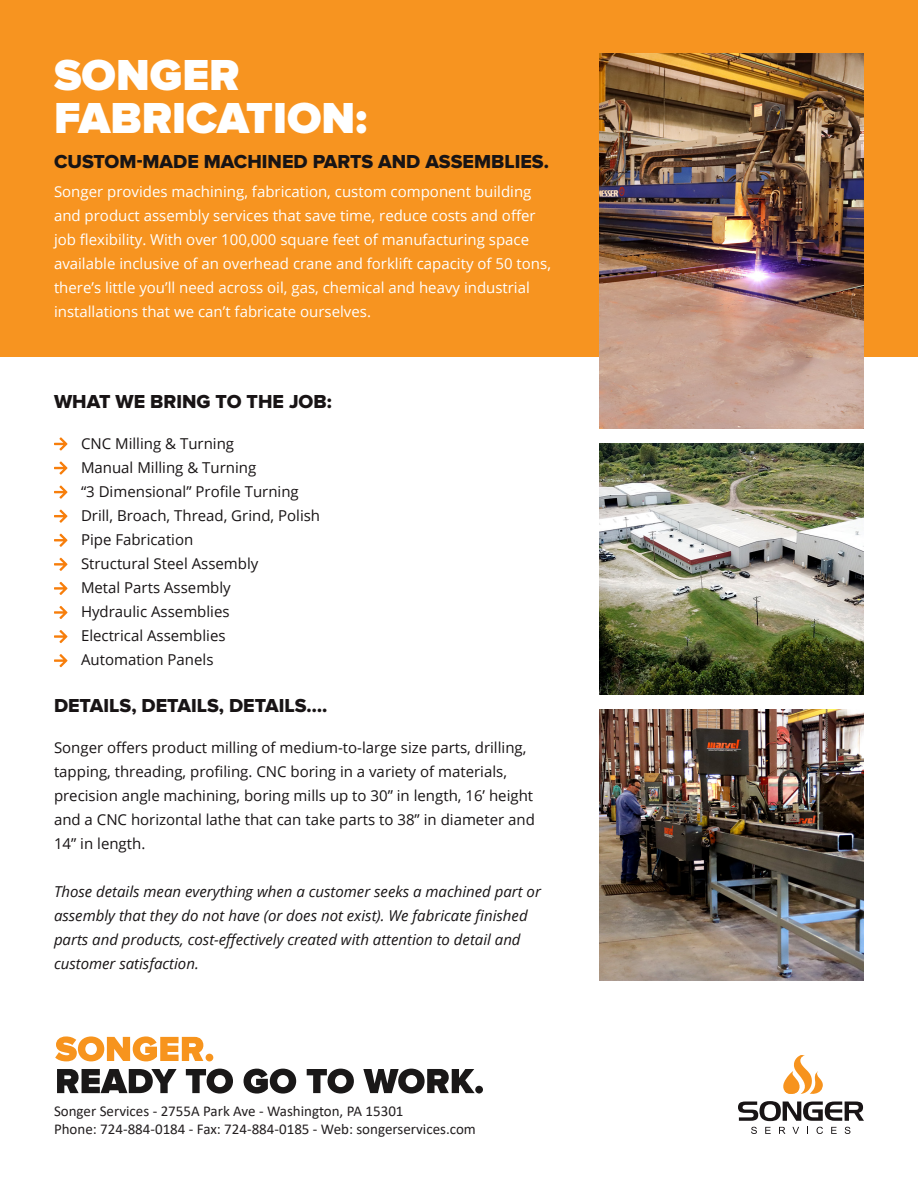
<style>
.page{position:relative;width:918px;height:1188px;background:#fff}
.page>*{position:absolute;margin:0;border:0;box-sizing:border-box;transform-origin:0 0}
.t1{font:900 45px/43.5px "Proxima Nova";color:#fff}
.t2{font:19.5px "Proxima Nova Extrabld";color:#181415}
.t3{font:15px/24px "Open Sans";color:#181415}
.t4{font:15px/24px "Open Sans";color:#fff}
.t5{font:italic 15px/24px "Open Sans";color:#181415}
.t6{font:15px "Calibri";color:#231f20}
</style>
<div class="page">
<div style="left:0;top:0;width:918px;height:357px;background:#f79420"></div>
<svg style="left:751px;top:1127px;width:6px;height:7px"></svg>
<svg style="left:765px;top:1127px;width:6px;height:7px"></svg>
<svg style="left:779px;top:1127px;width:6px;height:7px"></svg>
<svg style="left:792px;top:1127px;width:7px;height:7px"></svg>
<svg style="left:817px;top:1127px;width:6px;height:7px"></svg>
<svg style="left:831px;top:1127px;width:6px;height:7px"></svg>
<svg style="left:845px;top:1127px;width:5px;height:7px"></svg>
<svg style="left:783px;top:1055px;width:40px;height:39px"></svg>
<svg style="left:738px;top:1101px;width:126px;height:20px"></svg>
<svg style="left:55px;top:1036px;width:158px;height:26px"></svg>
<svg style="left:57px;top:1069px;width:120px;height:24px"></svg>
<svg style="left:186px;top:1069px;width:47px;height:25px"></svg>
<svg style="left:244px;top:1069px;width:52px;height:25px"></svg>
<svg style="left:307px;top:1069px;width:47px;height:25px"></svg>
<svg style="left:363px;top:1069px;width:120px;height:25px"></svg>
<svg style="left:54px;top:437px;width:13px;height:14px"></svg>
<svg style="left:54px;top:534px;width:13px;height:13px"></svg>
<svg style="left:54px;top:461px;width:13px;height:14px"></svg>
<svg style="left:54px;top:558px;width:13px;height:13px"></svg>
<svg style="left:54px;top:486px;width:13px;height:13px"></svg>
<svg style="left:54px;top:582px;width:13px;height:13px"></svg>
<svg style="left:54px;top:630px;width:13px;height:13px"></svg>
<svg style="left:54px;top:510px;width:13px;height:13px"></svg>
<svg style="left:54px;top:606px;width:13px;height:13px"></svg>
<svg style="left:54px;top:654px;width:13px;height:13px"></svg>
<img style="left:599px;top:54px;width:265px;height:927px">
<div style="left:593px;top:695px;width:278px;height:14px;background:#fff"></div>
<div style="left:593px;top:429px;width:278px;height:13px;background:#fff"></div>
<p class="t1" style="left:54px;top:54px;width:315px">SONGER<br>FABRICATION:</p>
<p class="t2" style="left:54px;top:150px;width:497px">CUSTOM-MADE MACHINED PARTS AND ASSEMBLIES.</p>
<p class="t4" style="left:54px;top:179px;width:499px">Songer provides machining, fabrication, custom component building and product assembly services that save time, reduce costs and offer job flexibility. With over 100,000 square feet of manufacturing space available inclusive of an overhead crane and forklift capacity of 50 tons, there’s little you’ll need across oil, gas, chemical and heavy industrial installations that we can’t fabricate ourselves.</p>
<p class="t2" style="left:54px;top:390px;width:279px">WHAT WE BRING TO THE JOB:</p>
<p class="t3" style="left:81px;top:431px;width:155px">CNC Milling &amp; Turning</p>
<p class="t3" style="left:81px;top:455px;width:177px">Manual Milling &amp; Turning</p>
<p class="t3" style="left:81px;top:479px;width:219px">“3 Dimensional” Profile Turning</p>
<p class="t3" style="left:81px;top:503px;width:241px">Drill, Broach, Thread, Grind, Polish</p>
<p class="t3" style="left:81px;top:527px;width:114px">Pipe Fabrication</p>
<p class="t3" style="left:81px;top:551px;width:179px">Structural Steel Assembly</p>
<p class="t3" style="left:81px;top:575px;width:151px">Metal Parts Assembly</p>
<p class="t3" style="left:81px;top:599px;width:150px">Hydraulic Assemblies</p>
<p class="t3" style="left:81px;top:623px;width:146px">Electrical Assemblies</p>
<p class="t3" style="left:81px;top:647px;width:134px">Automation Panels</p>
<p class="t2" style="left:54px;top:694px;width:275px">DETAILS, DETAILS, DETAILS….</p>
<p class="t3" style="left:54px;top:735px;width:482px">Songer offers product milling of medium-to-large size parts, drilling, tapping, threading, profiling. CNC boring in a variety of materials, precision angle machining, boring mills up to 30” in length, 16’ height and a CNC horizontal lathe that can take parts to 38” in diameter and 14” in length.</p>
<p class="t5" style="left:54px;top:879px;width:489px">Those details mean everything when a customer seeks a machined part or assembly that they do not have (or does not exist). We fabricate finished parts and products, cost-effectively created with attention to detail and customer satisfaction.</p>
<p class="t6" style="left:54px;top:1101px;width:351px">Songer Services - 2755A Park Ave - Washington, PA 15301</p>
<p class="t6" style="left:54px;top:1119px;width:423px">Phone: 724-884-0184 - Fax: 724-884-0185 - Web: songerservices.com</p>
</div>
